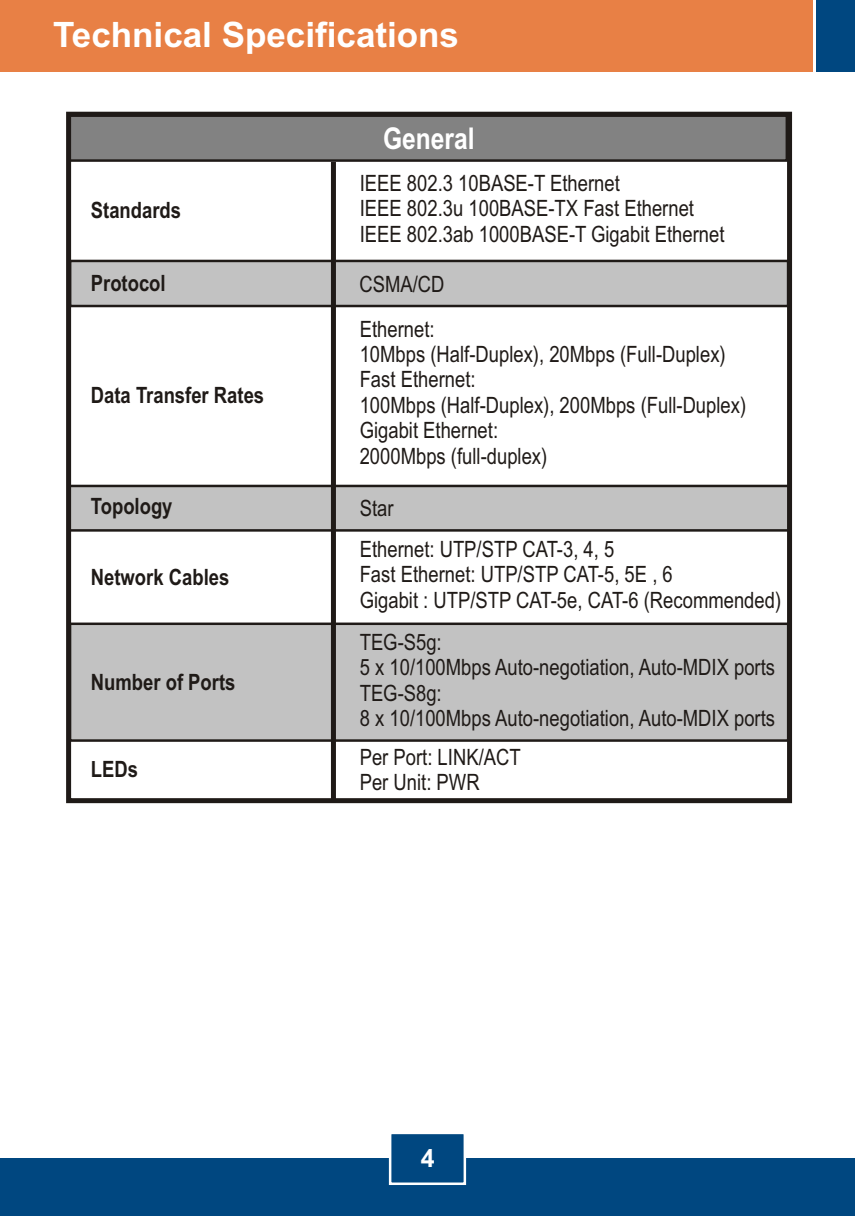
<style>
.page{position:relative;width:855px;height:1216px;background:#fff}
.page>*{position:absolute;margin:0;border:0;box-sizing:border-box;transform-origin:0 0}
.t1{font:700 35px "Arial";color:#fff}
.t2{font:700 30px "Arial Narrow";color:#fff}
.t3{font:700 25px "Arial";color:#fff}
.t4{font:22.5px/25.5px "Arial Narrow";color:#1f1a17}
.t5{font:700 22.5px "Arial Narrow";color:#1f1a17}
</style>
<div class="page">
<div style="left:0;top:1159px;width:855px;height:57px;background:#004780"></div>
<div style="left:0;top:0;width:813px;height:72px;background:#e88045"></div>
<div style="left:816px;top:0;width:39px;height:72px;background:#004780"></div>
<svg style="left:388px;top:1134px;width:79px;height:51px"></svg>
<svg style="left:72px;top:258px;width:714px;height:50px;background:#b4b4b3"></svg>
<svg style="left:72px;top:621px;width:714px;height:122px;background:#bcbcbc"></svg>
<svg style="left:72px;top:118px;width:714px;height:45px;background:#7f7f7f"></svg>
<svg style="left:72px;top:483px;width:714px;height:50px;background:#b5b4b4"></svg>
<div style="left:331px;top:162px;width:5px;height:638px;background:#1f1a17"></div>
<div style="left:66px;top:112px;width:726px;height:691px;border:5px solid #1f1a17"></div>
<h1 class="t1" style="left:53px;top:21px;width:407px">Technical Specifications</h1>
<p class="t5" style="left:91px;top:202px;width:92px">Standards</p>
<h2 class="t2" style="left:383px;top:127px;width:93px">General</h2>
<p class="t4" style="left:360px;top:172px;width:366px">IEEE 802.3 10BASE-T Ethernet<br>IEEE 802.3u 100BASE-TX Fast Ethernet<br>IEEE 802.3ab 1000BASE-T Gigabit Ethernet</p>
<p class="t5" style="left:91px;top:275px;width:76px">Protocol</p>
<p class="t4" style="left:360px;top:273px;width:87px">CSMA/CD</p>
<p class="t5" style="left:91px;top:386px;width:175px">Data Transfer Rates</p>
<p class="t5" style="left:91px;top:497px;width:83px">Topology</p>
<p class="t5" style="left:91px;top:568px;width:140px">Network Cables</p>
<p class="t5" style="left:91px;top:674px;width:146px">Number of Ports</p>
<p class="t5" style="left:91px;top:761px;width:49px">LEDs</p>
<p class="t4" style="left:360px;top:318px;width:388px">Ethernet:<br>10Mbps (Half-Duplex), 20Mbps (Full-Duplex)<br>Fast Ethernet:<br>100Mbps (Half-Duplex), 200Mbps (Full-Duplex)<br>Gigabit Ethernet:<br>2000Mbps (full-duplex)</p>
<p class="t4" style="left:360px;top:498px;width:35px">Star</p>
<p class="t4" style="left:360px;top:538px;width:423px">Ethernet: UTP/STP CAT-3, 4, 5<br>Fast Ethernet: UTP/STP CAT-5, 5E , 6<br>Gigabit : UTP/STP CAT-5e, CAT-6 (Recommended)</p>
<p class="t4" style="left:360px;top:631px;width:417px">TEG-S5g:<br>5 x 10/100Mbps Auto-negotiation, Auto-MDIX ports<br>TEG-S8g:<br>8 x 10/100Mbps Auto-negotiation, Auto-MDIX ports</p>
<p class="t4" style="left:360px;top:746px;width:162px">Per Port: LINK/ACT<br>Per Unit: PWR</p>
<p class="t3" style="left:421px;top:1149px;width:15px">4</p>
</div>
